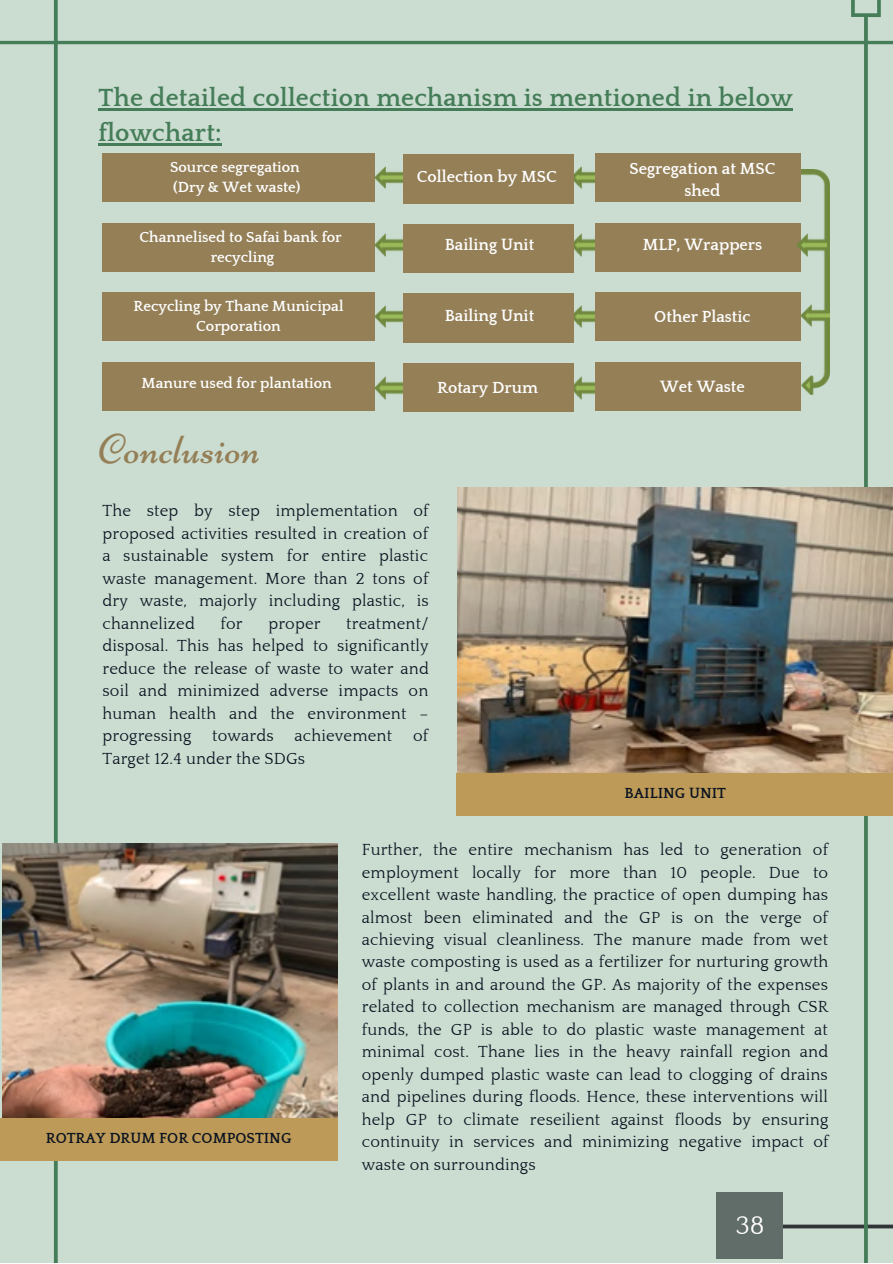
<style>
.page{position:relative;width:893px;height:1264px;background:#fff}
.page>*{position:absolute;margin:0;border:0;box-sizing:border-box;transform-origin:0 0}
.t1{font:42px "Niconne";letter-spacing:.01em;color:#947f57}
.t2{font:26.4px "Quattrocento";color:#fff}
.t3{font:700 25.5px/34.8px "Quattrocento";letter-spacing:.01em;color:#457d58}
.t4{font:16.5px/22.5px "Quattrocento";letter-spacing:.01em;color:#0b1320;text-align:justify}
.t5{font:700 16.5px/22.5px "Quattrocento";color:#fff;text-align:center}
.t6{font:700 15px/20.2px "Quattrocento";color:#fff;text-align:center}
.t7{font:700 15px "Quattrocento";color:#0b1320}
</style>
<div class="page">
<div style="left:0;top:0;width:892px;height:1262px;background:#cbddd1"></div>
<svg style="left:41px;top:0;width:30px;height:1262px"></svg>
<svg style="left:782px;top:1211px;width:110px;height:30px"></svg>
<div style="left:716px;top:1192px;width:66px;height:66px;background:#616d69"></div>
<svg style="left:851px;top:0;width:29px;height:1262px"></svg>
<div style="left:102px;top:153px;width:272px;height:49px;background:#947f57"></div>
<div style="left:102px;top:223px;width:272px;height:48px;background:#947f57"></div>
<div style="left:102px;top:292px;width:272px;height:49px;background:#947f57"></div>
<div style="left:102px;top:362px;width:272px;height:48px;background:#947f57"></div>
<img style="left:793px;top:170px;width:36px;height:225px">
<img style="left:573px;top:234px;width:22px;height:22px">
<div style="left:595px;top:223px;width:205px;height:48px;background:#947f57"></div>
<img style="left:796px;top:234px;width:30px;height:22px">
<img style="left:573px;top:305px;width:22px;height:23px">
<div style="left:595px;top:292px;width:205px;height:49px;background:#947f57"></div>
<img style="left:800px;top:304px;width:29px;height:22px">
<img style="left:573px;top:377px;width:22px;height:22px">
<div style="left:595px;top:362px;width:205px;height:48px;background:#947f57"></div>
<img style="left:573px;top:166px;width:22px;height:23px">
<div style="left:595px;top:153px;width:205px;height:49px;background:#947f57"></div>
<img style="left:374px;top:234px;width:29px;height:22px">
<div style="left:403px;top:224px;width:170px;height:48px;background:#947f57"></div>
<img style="left:374px;top:305px;width:29px;height:23px">
<div style="left:403px;top:293px;width:170px;height:49px;background:#947f57"></div>
<img style="left:374px;top:377px;width:29px;height:22px">
<div style="left:403px;top:363px;width:170px;height:48px;background:#947f57"></div>
<img style="left:374px;top:166px;width:29px;height:23px">
<div style="left:403px;top:155px;width:170px;height:48px;background:#947f57"></div>
<img style="left:458px;top:488px;width:434px;height:285px">
<div style="left:457px;top:773px;width:435px;height:42px;background:#bd9a58"></div>
<img style="left:2px;top:843px;width:335px;height:275px">
<div style="left:0;top:1118px;width:337px;height:42px;background:#bd9a58"></div>
<hr style="left:99px;top:108px;width:693px;height:3px;background:#457d58">
<hr style="left:99px;top:143px;width:123px;height:3px;background:#457d58">
<hr style="left:0;top:41px;width:892px;height:3px;background:#457d58">
<h3 class="t3" style="left:99px;top:81px;width:695px">The detailed collection mechanism is mentioned in below flowchart:</h3>
<p class="t6" style="left:170px;top:157px;width:132px;text-align:left">Source segregation (Dry &amp; Wet waste)</p>
<p class="t5" style="left:417px;top:166px;width:141px">Collection by MSC</p>
<p class="t5" style="left:629px;top:158px;width:147px">Segregation at MSC shed</p>
<p class="t6" style="left:139px;top:227px;width:204px">Channelised to Safai bank for recycling</p>
<p class="t6" style="left:133px;top:296px;width:211px">Recycling by Thane Municipal<br>Corporation</p>
<p class="t5" style="left:445px;top:234px;width:91px">Bailing Unit</p>
<p class="t5" style="left:445px;top:305px;width:91px">Bailing Unit</p>
<p class="t6" style="left:141px;top:373px;width:192px">Manure used for plantation</p>
<h1 class="t1" style="left:99px;top:424px;width:163px">Conclusion</h1>
<p class="t5" style="left:437px;top:376px;width:102px">Rotary Drum</p>
<p class="t4" style="left:102px;top:500px;width:328px">The step by step implementation of proposed activities resulted in creation of a sustainable system for entire plastic waste management. More than 2 tons of dry waste, majorly including plastic, is channelized</p>
<p class="t4" style="left:220px;top:612px;width:24px">for</p>
<p class="t4" style="left:268px;top:612px;width:54px">proper</p>
<p class="t4" style="left:102px;top:612px;width:328px;text-indent:244px">treatment/ disposal. This has helped to significantly reduce the release of waste to water and soil and minimized adverse impacts on human health and the environment – progressing</p>
<p class="t4" style="left:212px;top:725px;width:63px">towards</p>
<p class="t4" style="left:294px;top:725px;width:99px">achievement</p>
<p class="t4" style="left:413px;top:725px;width:17px">of</p>
<p class="t4" style="left:102px;top:747px;width:204px">Target 12.4 under the SDGs</p>
<p class="t5" style="left:642px;top:234px;width:121px">MLP, Wrappers</p>
<p class="t5" style="left:654px;top:306px;width:98px">Other Plastic</p>
<p class="t5" style="left:660px;top:376px;width:86px">Wet Waste</p>
<p class="t7" style="left:624px;top:785px;width:103px">BAILING UNIT</p>
<p class="t7" style="left:46px;top:1130px;width:247px">ROTRAY DRUM FOR COMPOSTING</p>
<p class="t4" style="left:362px;top:839px;width:468px">Further, the entire mechanism has led to generation of employment locally for more than 10 people. Due to excellent waste handling, the practice of open dumping has almost been eliminated and the GP is on the verge of achieving visual cleanliness. The manure made from wet waste composting is used as a fertilizer for nurturing growth of plants in and around the GP. As majority of the expenses related to collection mechanism are managed through CSR funds, the GP is able to do plastic waste management at minimal cost. Thane lies in the heavy rainfall region and openly dumped plastic waste can lead to clogging of drains and pipelines during floods. Hence, these interventions will help GP to climate reseilient against floods by ensuring continuity in services and minimizing negative impact of waste on surroundings</p>
<h2 class="t2" style="left:735px;top:1211px;width:31px">38</h2>
</div>
